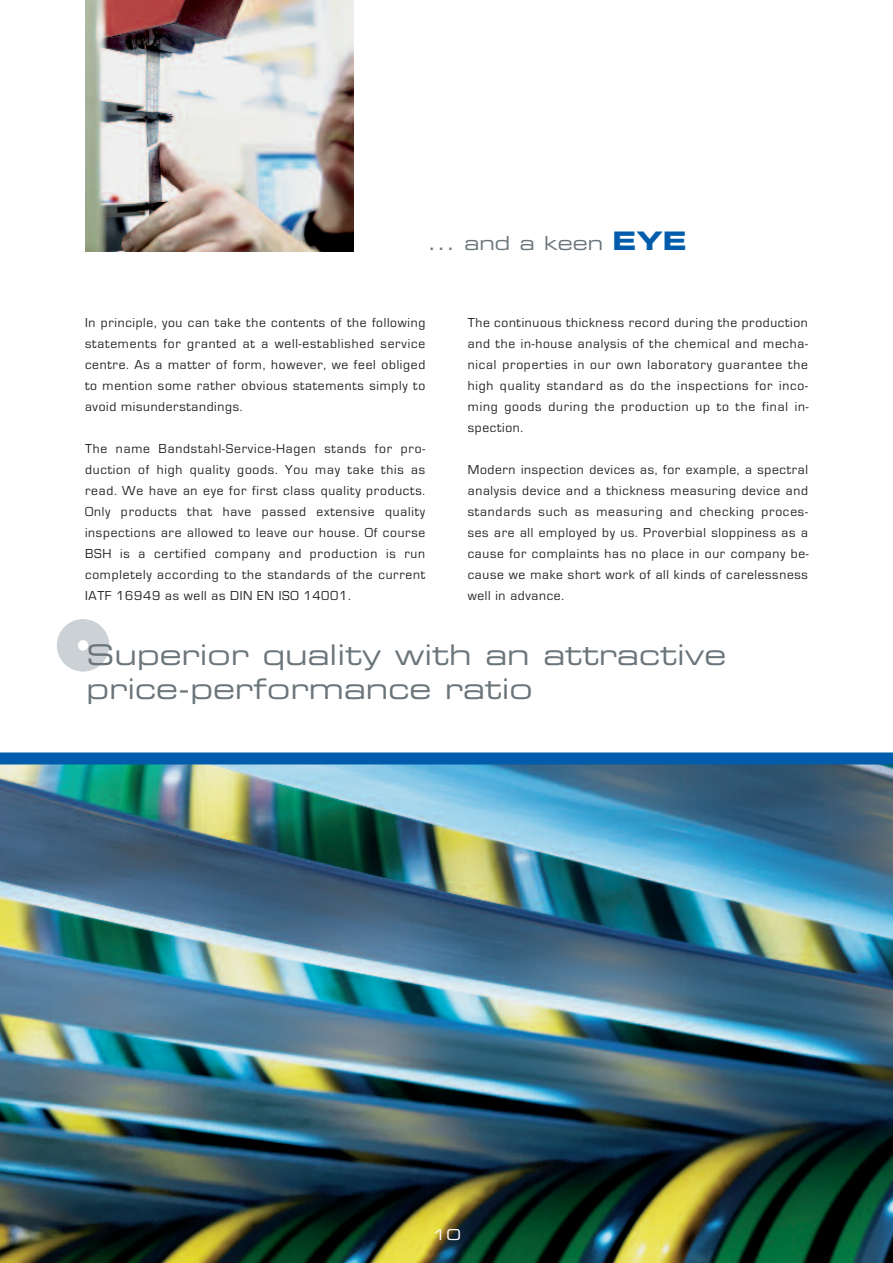
<style>
.page{position:relative;width:893px;height:1263px;background:#fff}
.page>*{position:absolute;margin:0;border:0;box-sizing:border-box;transform-origin:0 0}
.t1{font:28.5px/34.2px "Eurostile Extended Two";color:#6a757b}
.t2{font:19.5px "Eurostile Extended Two";color:#6a757b}
.t3{font:15px "Eurostile Extended Two";color:#fff}
.t4{font:13.5px/21px "Eurostile";letter-spacing:.05em;color:#231f20;text-align:justify}
.s1{font-family:"Eurostile Bold Extended Two";font-size:25.5px;color:#015dab}
</style>
<div class="page">
<img style="left:0;top:764px;width:893px;height:499px">
<div style="left:0;top:752px;width:893px;height:12px;background:#015dab"></div>
<img style="left:85px;top:0;width:269px;height:252px">
<svg style="left:57px;top:619px;width:52px;height:53px"></svg>
<h2 class="t2" style="left:427px;top:236px;width:261px">... and a keen <span class="s1">EYE</span></h2>
<p class="t4" style="left:85px;top:312px;width:342px">In principle, you can take the contents of the following statements for granted at a well-established service centre. As a matter of form, however, we feel obliged to mention some rather obvious statements simply to avoid misunderstandings.</p>
<p class="t4" style="left:85px;top:438px;width:342px">The name Bandstahl-Service-Hagen stands for pro&shy;duction of high quality goods. You may take this as read. We have an eye for first class quality products.<br>Only products that have passed extensive quality inspections are allowed to leave our house. Of course BSH is a certified company and production is run completely according to the standards of the current IATF 16949 as well as DIN EN ISO 14001.</p>
<p class="t4" style="left:468px;top:312px;width:342px">The continuous thickness record during the production and the in-house analysis of the chemical and mecha&shy;nical properties in our own laboratory guarantee the high quality standard as do the inspections for inco&shy;ming goods during the production up to the final in&shy;spection.</p>
<p class="t4" style="left:468px;top:459px;width:342px">Modern inspection devices as, for example, a spectral analysis device and a thickness measuring device and standards such as measuring and checking proces&shy;ses are all employed by us. Proverbial sloppiness as a cause for complaints has no place in our company be&shy;cause we make short work of all kinds of carelessness well in advance.</p>
<h1 class="t1" style="left:87px;top:640px;width:641px">Superior quality with an attractive price-performance ratio</h1>
<p class="t3" style="left:432px;top:1229px;width:30px">10</p>
</div>
